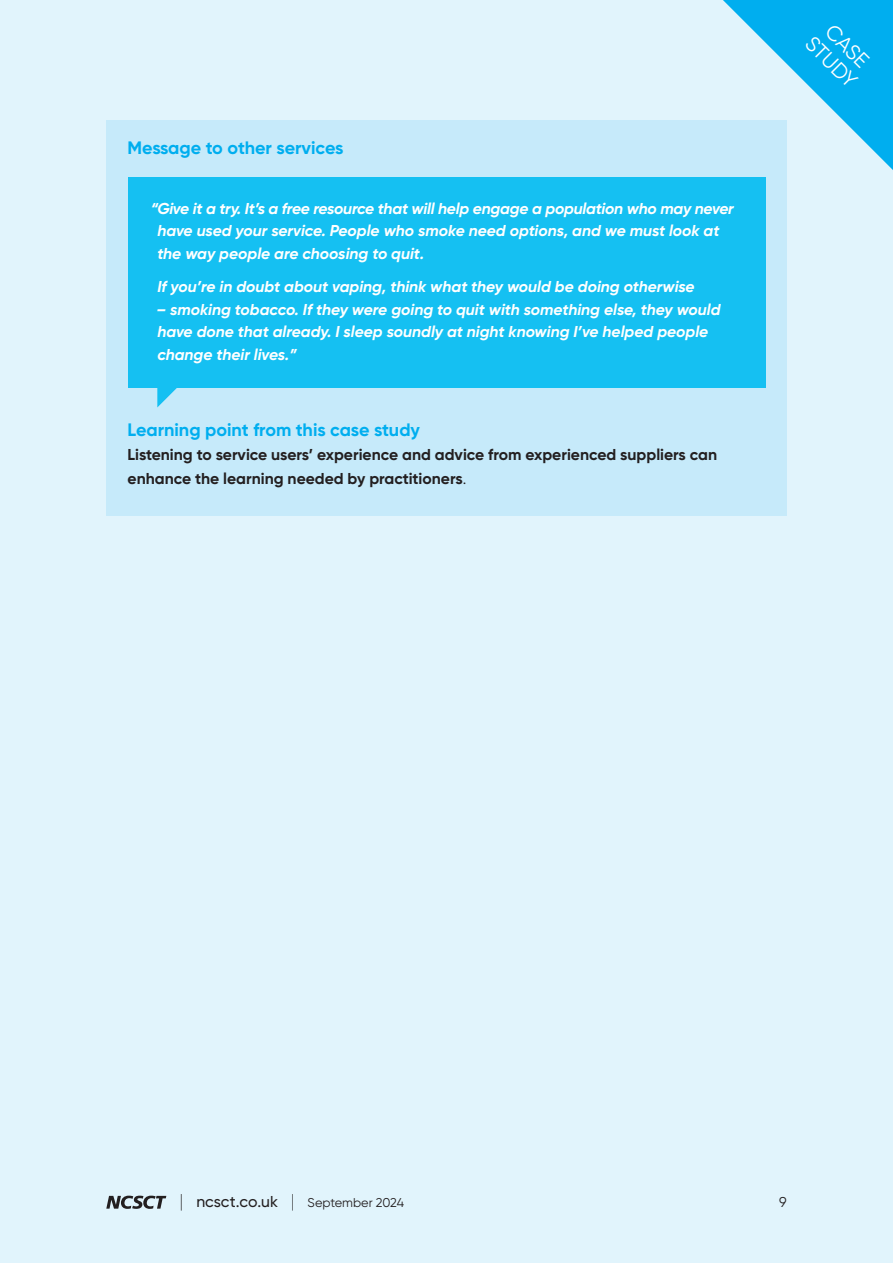
<style>
.page{position:relative;width:893px;height:1263px;background:#e1f4fc}
.page>*{position:absolute;margin:0;border:0;box-sizing:border-box;transform-origin:0 0}
.t1{font:21px/22.5px "Gilroy";color:#fff}
.t2{font:700 18px "Gilroy";color:#00aeef}
.t3{font:italic 700 15.75px/22.5px "Gilroy";color:#fff}
.t4{font:700 15.75px/24px "Gilroy";color:#231f20}
.t5{font:14.25px "Gilroy";color:#231f20}
.t6{font:12.75px "Gilroy";color:#231f20}
.s1{font-weight:400}
.s2{font-weight:200;font-size:18px}
.s3{font-weight:500;font-size:15.75px}
</style>
<div class="page">
<svg style="left:106px;top:1195px;width:60px;height:14px"></svg>
<div style="left:106px;top:120px;width:681px;height:396px;background:#c6eafa"></div>
<div style="left:128px;top:177px;width:637px;height:210px;background:#15c0f2"></div>
<svg style="left:157px;top:387px;width:53px;height:20px"></svg>
<svg style="left:723px;top:0;width:170px;height:170px"></svg>
<p class="t2" style="left:128px;top:136px;width:217px">Message to other services</p>
<p class="t3" style="left:157px;top:197px;width:578px;text-indent:-6px">“Give it a try. It’s a free resource that will help engage a population who may never have used your service. People who smoke need options, and we must look at the way people are choosing to quit.</p>
<p class="t3" style="left:157px;top:275px;width:539px">If you’re in doubt about vaping, think what they would be doing otherwise</p>
<p class="t3" style="left:157px;top:298px;width:566px">– smoking tobacco. If they were going to quit with something else, they would have done that already. I sleep soundly at night knowing I’ve helped people change their lives.”</p>
<p class="t2" style="left:128px;top:419px;width:294px">Learning point from this case study</p>
<p class="t4" style="left:128px;top:443px;width:591px">Listening to service users’ experience and advice from experienced suppliers can enhance the learning needed by practitioners<span class="s1">.</span></p>
<h1 class="t1" style="left:833px;top:15px;width:65px;rotate:45deg">CASE<br>STUDY</h1>
<p class="t6" style="left:180px;top:1194px;width:226px"><span class="s2">|</span> <span class="s3">ncsct.co.uk</span> <span class="s2">|</span> September 2024</p>
<p class="t5" style="left:779px;top:1193px;width:9px">9</p>
</div>
